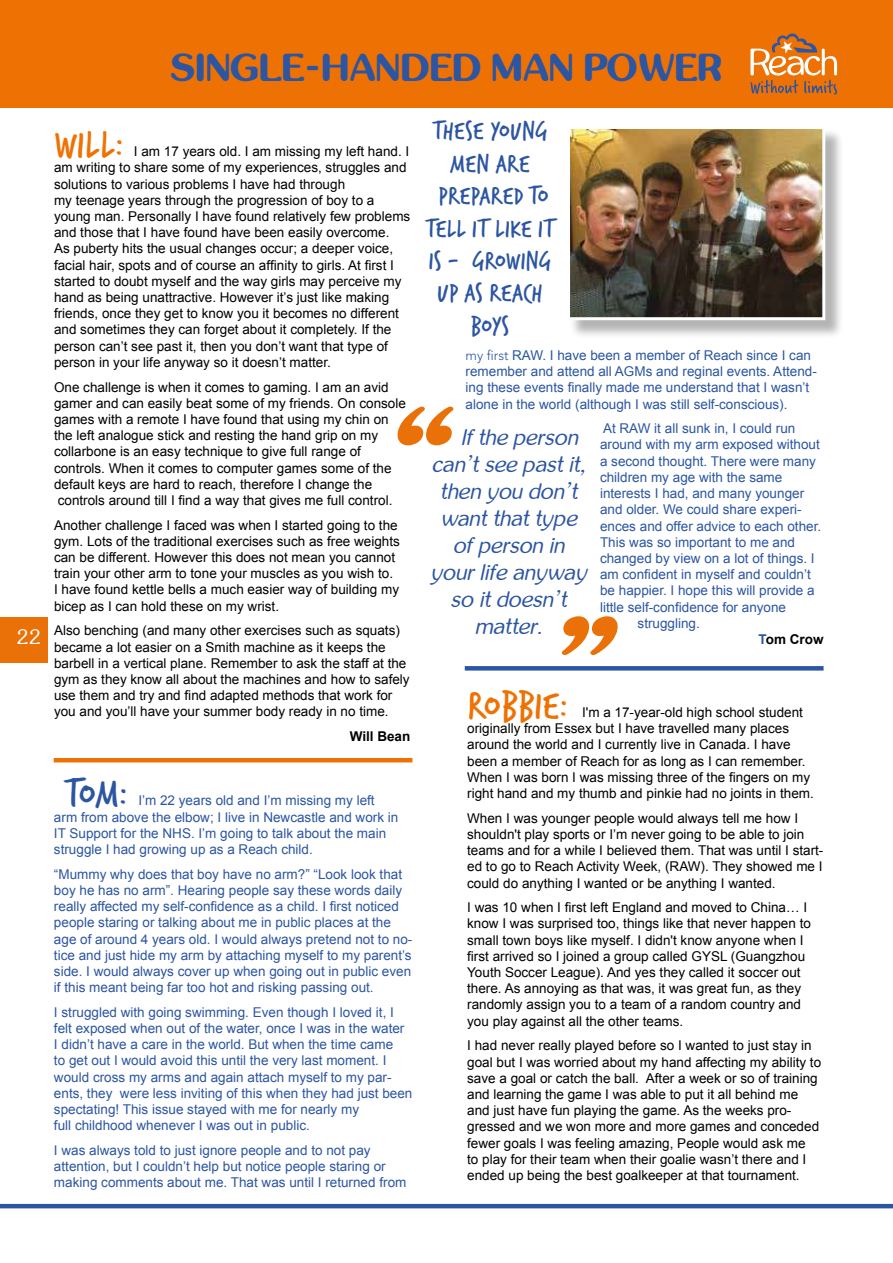
<style>
.page{position:relative;width:893px;height:1263px;background:#fff}
.page>*{position:absolute;margin:0;border:0;box-sizing:border-box;transform-origin:0 0}
.t1{font:42px "Verveine W01";color:#ee7203}
.t2{font:42px "Verveine W01";color:#2c55a2}
.t3{font:700 39px "inglobal";color:#2c55a2}
.t4{font:27px/32.4px "Verveine W01";color:#2c55a2;text-align:center}
.t5{font:italic 22.5px "inglobal";color:#2c55a2}
.t6{font:21px "inglobal";color:#fff}
.t7{font:13.5px/16.2px "Arial";color:#000}
.t8{font:13.5px/16.2px "Arial";color:#2c55a2}
.t9{font:700 13.5px "Arial";color:#000}
.s1{font-family:"Avenir LT Std";font-weight:300}
.s2{color:#2c55a2}
</style>
<div class="page">
<div style="left:0;top:617px;width:47px;height:45px;background:#e97107"></div>
<div style="left:569px;top:128px;width:275px;height:211px;background:#000;opacity:.3"></div>
<img style="left:571px;top:130px;width:250px;height:186px">
<div style="left:567px;top:126px;width:258px;height:194px;border:3px solid #fff"></div>
<hr style="left:0;top:1204px;width:893px;height:4px;background:#2c55a2">
<div style="left:0;top:0;width:893px;height:107px;background:#ee7203"></div>
<svg style="left:750px;top:33px;width:87px;height:62px"></svg>
<hr style="left:54px;top:758px;width:358px;height:4px;background:#ee7203">
<svg style="left:398px;top:407px;width:55px;height:38px"></svg>
<svg style="left:562px;top:616px;width:56px;height:39px"></svg>
<svg style="left:465px;top:666px;width:359px;height:4px"></svg>
<h2 class="t3" style="left:171px;top:45px;width:553px">SINGLE-HANDED MAN POWER</h2>
<h3 class="t6" style="left:16px;top:625px;width:26px">22</h3>
<h1 class="t1" style="left:54px;top:116px;width:71px">WILL:</h1>
<p class="t7" style="left:54px;top:143px;width:358px;text-indent:80px">I am 17 years old. I am missing my left hand. I am writing to share some of my experiences, struggles and solutions to various problems I have had through<br>my teenage years through the progression of boy to a young man. Personally I have found relatively few problems and those that I have found have been easily overcome.<br>As puberty hits the usual changes occur; a deeper voice, facial hair, spots and of course an affinity to girls. At first I started to doubt myself and the way girls may perceive my hand as being unattractive. However it’s just like making friends, once they get to know you it becomes no different and sometimes they can forget about it completely. If the person can’t see past it, then you don’t want that type of person in your life anyway so it doesn’t matter.</p>
<p class="t7" style="left:54px;top:379px;width:353px">One challenge is when it comes to gaming. I am an avid gamer and can easily beat some of my friends. On console games with a remote I have found that using my chin on the left analogue stick and resting the hand grip on my collarbone is an easy technique to give full range of controls. When it comes to computer games some of the default keys are hard to reach, therefore I change the controls around till I find a way that gives me full control.</p>
<p class="t7" style="left:54px;top:517px;width:347px">Another challenge I faced was when I started going to the gym. Lots of the traditional exercises such as free weights can be different. However this does not mean you cannot train your other arm to tone your muscles as you wish to.<br>I have found kettle bells a much easier way of building my bicep as I can hold these on my wrist.</p>
<p class="t7" style="left:54px;top:623px;width:357px">Also benching (and many other exercises such as squats) became a lot easier on a Smith machine as it keeps the barbell in a vertical plane. Remember to ask the staff at the gym as they know all about the machines and how to safely use them and try and find adapted methods that work for you and you’ll have your summer body ready in no time.</p>
<p class="t9" style="left:350px;top:727px;width:62px">Will Bean</p>
<h1 class="t2" style="left:64px;top:765px;width:65px">TOM:</h1>
<p class="t8" style="left:54px;top:793px;width:346px;text-indent:84px">I’m 22 years old and I’m missing my left arm from above the elbow; I live in Newcastle and work in IT Support for the NHS. I’m going to talk about the main struggle I had growing up as a Reach child.</p>
<p class="t8" style="left:54px;top:866px;width:360px">“Mummy why does that boy have no arm?” “Look look that boy he has no arm”. Hearing people say these words daily really affected my self-confidence as a child. I first noticed people staring or talking about me in public places at the age of around 4 years old. I would always pretend not to no&shy;tice and just hide my arm by attaching myself to my parent’s side. I would always cover up when going out in public even if this meant being far too hot and risking passing out.</p>
<p class="t8" style="left:54px;top:1004px;width:360px">I struggled with going swimming. Even though I loved it, I felt exposed when out of the water, once I was in the water<br>I didn’t have a care in the world. But when the time came<br>to get out I would avoid this until the very last moment. I would cross my arms and again attach myself to my par&shy;ents, they were less inviting of this when they had just been spectating! This issue stayed with me for nearly my<br>full childhood whenever I was out in public.</p>
<p class="t8" style="left:54px;top:1142px;width:354px">I was always told to just ignore people and to not pay attention, but I couldn’t help but notice people staring or making comments about me. That was until I returned from</p>
<h3 class="t4" style="left:425px;top:115px;width:134px">THESE YOUNG<br>MEN ARE<br>PREPARED TO<br>TELL IT LIKE IT<br>IS - GROWING<br>UP AS REACH<br>BOYS</h3>
<p class="t8" style="left:466px;top:347px;width:353px"><span class="s1">my first</span> RAW. I have been a member of Reach since I can remember and attend all AGMs and reginal events. Attend&shy;ing these events finally made me understand that I wasn’t alone in the world (although I was still self-conscious).</p>
<p class="t8" style="left:603px;top:421px;width:194px">At RAW it all sunk in, I could run</p>
<p class="t8" style="left:600px;top:437px;width:221px">around with my arm exposed without</p>
<p class="t8" style="left:600px;top:453px;width:217px">a second thought. There were many</p>
<p class="t8" style="left:600px;top:469px;width:184px">children my age with the same</p>
<p class="t8" style="left:600px;top:485px;width:206px">interests I had, and many younger</p>
<p class="t8" style="left:600px;top:502px;width:203px">and older. We could share experi-</p>
<p class="t8" style="left:600px;top:518px;width:223px">ences and offer advice to each other.</p>
<p class="t8" style="left:600px;top:534px;width:197px">This was so important to me and</p>
<p class="t8" style="left:600px;top:550px;width:216px">changed by view on a lot of things. I</p>
<p class="t8" style="left:600px;top:566px;width:212px">am confident in myself and couldn’t</p>
<p class="t8" style="left:600px;top:583px;width:216px">be happier. I hope this will provide a</p>
<p class="t8" style="left:600px;top:599px;width:188px">little self-confidence for anyone</p>
<p class="t8" style="left:638px;top:615px;width:64px">struggling.</p>
<p class="t9" style="left:759px;top:630px;width:67px"><span class="s2">T</span>om Crow</p>
<h3 class="t5" style="left:462px;top:425px;width:118px">If the person</h3>
<h3 class="t5" style="left:431px;top:452px;width:156px">can’t see past it,</h3>
<h3 class="t5" style="left:440px;top:479px;width:139px">then you don’t</h3>
<h3 class="t5" style="left:440px;top:506px;width:138px">want that type</h3>
<h3 class="t5" style="left:453px;top:533px;width:113px">of person in</h3>
<h3 class="t5" style="left:431px;top:560px;width:158px">your life anyway</h3>
<h3 class="t5" style="left:451px;top:587px;width:118px">so it doesn’t</h3>
<h3 class="t5" style="left:475px;top:614px;width:69px">matter.</h3>
<h1 class="t1" style="left:467px;top:677px;width:102px">ROBBIE:</h1>
<p class="t7" style="left:467px;top:704px;width:348px;text-indent:115px">I'm a 17-year-old high school student originally from Essex but I have travelled many places around the world and I currently live in Canada. I have been a member of Reach for as long as I can remember.<br>When I was born I was missing three of the fingers on my right hand and my thumb and pinkie had no joints in them.</p>
<p class="t7" style="left:467px;top:810px;width:358px">When I was younger people would always tell me how I shouldn't play sports or I’m never going to be able to join teams and for a while I believed them. That was until I start&shy;ed to go to Reach Activity Week, (RAW). They showed me I could do anything I wanted or be anything I wanted.</p>
<p class="t7" style="left:467px;top:899px;width:345px">I was 10 when I first left England and moved to China… I know I was surprised too, things like that never happen to small town boys like myself. I didn't know anyone when I first arrived so I joined a group called GYSL (Guangzhou Youth Soccer League). And yes they called it soccer out there. As annoying as that was, it was great fun, as they randomly assign you to a team of a random country and you play against all the other teams.</p>
<p class="t7" style="left:467px;top:1038px;width:355px">I had never really played before so I wanted to just stay in goal but I was worried about my hand affecting my ability to save a goal or catch the ball. After a week or so of training and learning the game I was able to put it all behind me and just have fun playing the game. As the weeks pro&shy;gressed and we won more and more games and conceded fewer goals I was feeling amazing, People would ask me<br>to play for their team when their goalie wasn’t there and I ended up being the best goalkeeper at that tournament.</p>
</div>
